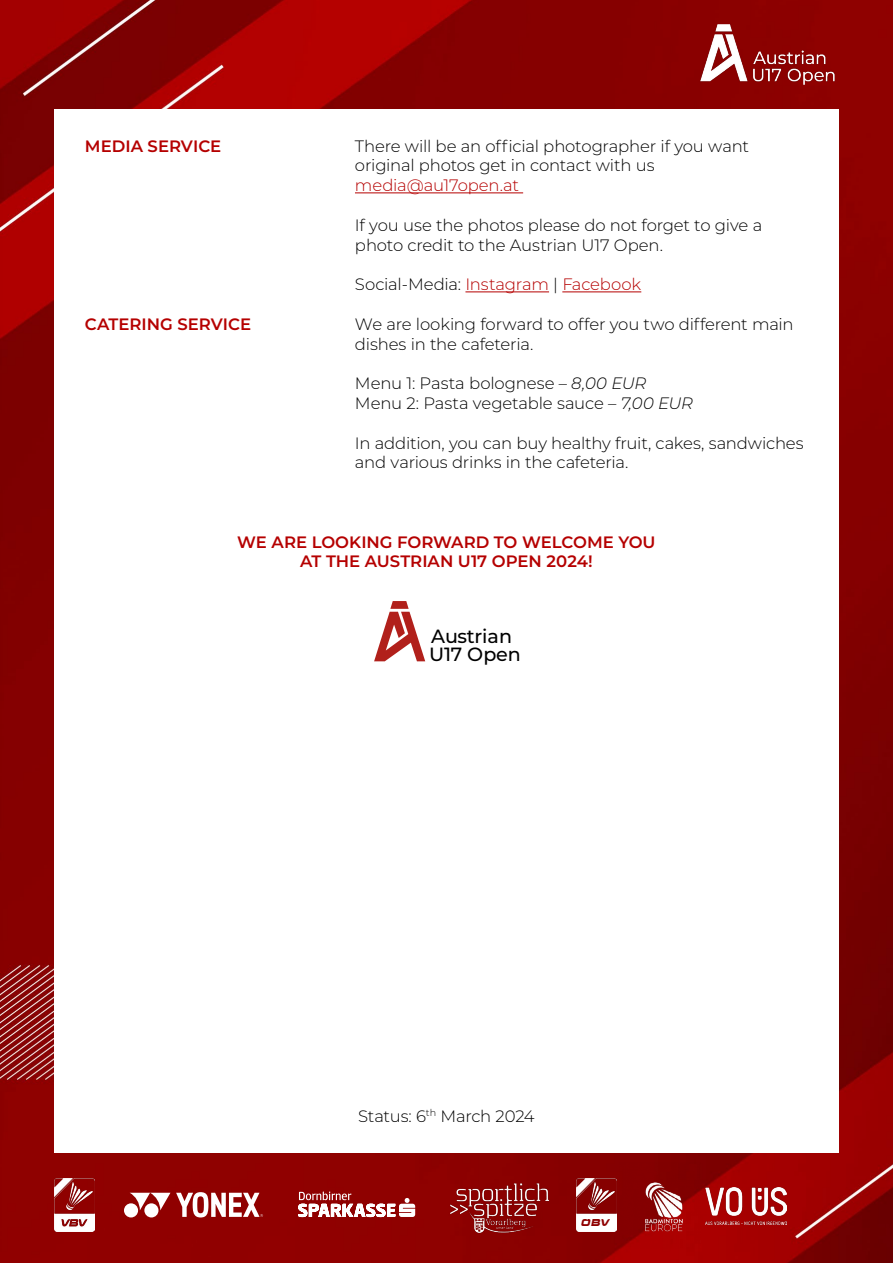
<style>
.page{position:relative;width:893px;height:1263px;background:#fff}
.page>*{position:absolute;margin:0;border:0;box-sizing:border-box;transform-origin:0 0}
.t1{font:500 19.2px/18.1px "Montserrat";color:#000}
.t2{font:300 16.5px/19.8px "Montserrat";letter-spacing:-.01em;color:#000}
.t3{font:600 16.5px/19.8px "Montserrat";color:#b50000;text-align:center}
.t4{font:300 16.5px "Montserrat";letter-spacing:-.01em;color:#b50000}
.t5{font:italic 14.85px "Aura";color:#8e0000}
.s1{color:#000}
.s2{font-style:italic}
</style>
<div class="page">
<img style="left:0;top:0;width:893px;height:1263px">
<div style="left:54px;top:110px;width:785px;height:1043px;background:#fff"></div>
<img style="left:686px;top:14px;width:164px;height:78px">
<img style="left:54px;top:1178px;width:41px;height:53px">
<div style="left:144px;top:1203px;width:14px;height:14px;background:#fff;border-radius:50%"></div>
<svg style="left:130px;top:1193px;width:40px;height:17px"></svg>
<div style="left:124px;top:1203px;width:14px;height:14px;background:#fff;border-radius:50%"></div>
<svg style="left:176px;top:1192px;width:87px;height:25px"></svg>
<svg style="left:298px;top:1191px;width:117px;height:26px"></svg>
<img style="left:447px;top:1178px;width:111px;height:60px">
<img style="left:576px;top:1179px;width:41px;height:52px">
<div style="left:579px;top:1216px;width:34px;height:13px;background:#fff"></div>
<img style="left:620px;top:1162px;width:80px;height:86px">
<hr style="left:355px;top:192px;width:168px;height:1px;background:#b50000">
<hr style="left:465px;top:291px;width:84px;height:1px;background:#b50000">
<hr style="left:562px;top:291px;width:79px;height:1px;background:#b50000">
<svg style="left:374px;top:601px;width:51px;height:60px"></svg>
<img style="left:706px;top:1187px;width:80px;height:37px">
<p class="t3" style="left:85px;top:135px;width:138px">MEDIA SERVICE</p>
<p class="t2" style="left:355px;top:135px;width:396px">There will be an official photographer if you want original photos get in contact with us</p>
<p class="t4" style="left:355px;top:174px;width:165px">media@au17open.at</p>
<p class="t2" style="left:355px;top:215px;width:409px">If you use the photos please do not forget to give a photo credit to the Austrian U17 Open.</p>
<p class="t4" style="left:355px;top:273px;width:288px"><span class="s1">Social-Media:</span> Instagram <span class="s1">|</span> Facebook</p>
<p class="t3" style="left:85px;top:313px;width:168px">CATERING SERVICE</p>
<p class="t2" style="left:355px;top:314px;width:440px">We are looking forward to offer you two different main dishes in the cafeteria.</p>
<p class="t2" style="left:355px;top:373px;width:340px">Menu 1: Pasta bolognese – <span class="s2">8,00 EUR<br></span>Menu 2: Pasta vegetable sauce – <span class="s2">7,00 EUR</span></p>
<p class="t2" style="left:355px;top:432px;width:450px">In addition, you can buy healthy fruit, cakes, sandwiches and various drinks in the cafeteria.</p>
<p class="t3" style="left:237px;top:531px;width:420px">WE ARE LOOKING FORWARD TO WELCOME YOU<br>AT THE AUSTRIAN U17 OPEN 2024!</p>
<p class="t1" style="left:429px;top:626px;width:93px">Austrian<br>U17 Open</p>
<p class="t2" style="left:358px;top:1106px;width:178px">Status: 6<sup>th</sup> March 2024</p>
<p class="t5" style="left:581px;top:1215px;width:30px">OBV</p>
</div>
